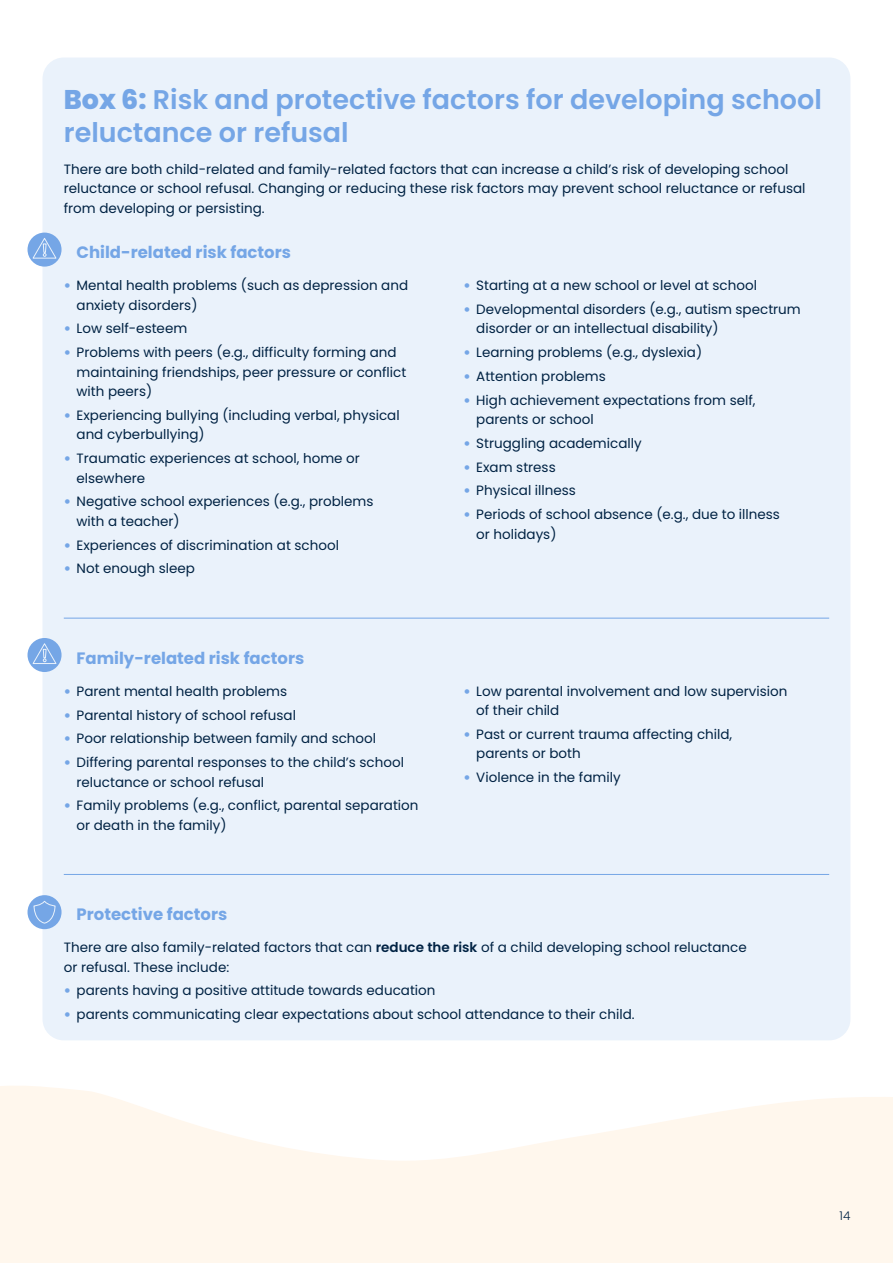
<style>
.page{position:relative;width:893px;height:1263px;background:#fff}
.page>*{position:absolute;margin:0;border:0;box-sizing:border-box;transform-origin:0 0}
.t1{font:600 27px/33px "Poppins";color:#75a6e6}
.t2{font:700 16.5px "Poppins";color:#75a6e6}
.t3{font:13.5px/19.5px "Poppins";color:#002243}
.t4{font:300 12px "Poppins";color:#002243}
.s1{font-weight:800}
.s2{font-weight:900;color:#75a6e6}
.s3{font-weight:600}
</style>
<div class="page">
<svg style="left:0;top:1086px;width:893px;height:177px;fill:#fff7ed"></svg>
<div style="left:43px;top:58px;width:807px;height:982px;background:#eaf2fb;border-radius:21px"></div>
<hr style="left:64px;top:618px;width:765px;height:1px;background:#75a6e6">
<hr style="left:64px;top:874px;width:765px;height:1px;background:#75a6e6">
<div style="left:28px;top:233px;width:34px;height:34px;background:#75a6e6;border-radius:50%"></div>
<svg style="left:32px;top:237px;width:25px;height:22px"></svg>
<div style="left:28px;top:638px;width:34px;height:34px;background:#75a6e6;border-radius:50%"></div>
<svg style="left:32px;top:643px;width:25px;height:21px"></svg>
<div style="left:28px;top:895px;width:34px;height:34px;background:#75a6e6;border-radius:50%"></div>
<svg style="left:33px;top:901px;width:23px;height:23px"></svg>
<h1 class="t1" style="left:64px;top:83px;width:759px"><span class="s1">Box 6:</span> Risk and protective factors for developing school reluctance or refusal</h1>
<p class="t3" style="left:64px;top:159px;width:743px">There are both child-related and family-related factors that can increase a child’s risk of developing school reluctance or school refusal. Changing or reducing these risk factors may prevent school reluctance or refusal from developing or persisting.</p>
<p class="t2" style="left:77px;top:243px;width:216px">Child-related risk factors</p>
<p class="t3" style="left:77px;top:276px;width:333px;text-indent:-13px"><span class="s2">•</span> Mental health problems (such as depression and anxiety disorders)</p>
<p class="t3" style="left:64px;top:319px;width:125px"><span class="s2">•</span> Low self-esteem</p>
<p class="t3" style="left:77px;top:343px;width:331px;text-indent:-13px"><span class="s2">•</span> Problems with peers (e.g., difficulty forming and maintaining friendships, peer pressure or conflict with peers)</p>
<p class="t3" style="left:77px;top:405px;width:325px;text-indent:-13px"><span class="s2">•</span> Experiencing bullying (including verbal, physical and cyberbullying)</p>
<p class="t3" style="left:77px;top:449px;width:285px;text-indent:-13px"><span class="s2">•</span> Traumatic experiences at school, home or elsewhere</p>
<p class="t3" style="left:77px;top:492px;width:299px;text-indent:-13px"><span class="s2">•</span> Negative school experiences (e.g., problems with a teacher)</p>
<p class="t3" style="left:64px;top:535px;width:277px"><span class="s2">•</span> Experiences of discrimination at school</p>
<p class="t3" style="left:64px;top:559px;width:133px"><span class="s2">•</span> Not enough sleep</p>
<p class="t3" style="left:463px;top:276px;width:295px"><span class="s2">•</span> Starting at a new school or level at school</p>
<p class="t3" style="left:476px;top:299px;width:326px;text-indent:-13px"><span class="s2">•</span> Developmental disorders (e.g., autism spectrum disorder or an intellectual disability)</p>
<p class="t3" style="left:463px;top:343px;width:240px"><span class="s2">•</span> Learning problems (e.g., dyslexia)</p>
<p class="t3" style="left:463px;top:366px;width:144px"><span class="s2">•</span> Attention problems</p>
<p class="t3" style="left:476px;top:390px;width:281px;text-indent:-13px"><span class="s2">•</span> High achievement expectations from self, parents or school</p>
<p class="t3" style="left:463px;top:433px;width:180px"><span class="s2">•</span> Struggling academically</p>
<p class="t3" style="left:463px;top:457px;width:94px"><span class="s2">•</span> Exam stress</p>
<p class="t3" style="left:463px;top:481px;width:114px"><span class="s2">•</span> Physical illness</p>
<p class="t3" style="left:476px;top:505px;width:305px;text-indent:-13px"><span class="s2">•</span> Periods of school absence (e.g., due to illness or holidays)</p>
<p class="t2" style="left:77px;top:648px;width:229px">Family-related risk factors</p>
<p class="t3" style="left:64px;top:681px;width:225px"><span class="s2">•</span> Parent mental health problems</p>
<p class="t3" style="left:64px;top:705px;width:234px"><span class="s2">•</span> Parental history of school refusal</p>
<p class="t3" style="left:64px;top:729px;width:314px"><span class="s2">•</span> Poor relationship between family and school</p>
<p class="t3" style="left:77px;top:753px;width:329px;text-indent:-13px"><span class="s2">•</span> Differing parental responses to the child’s school reluctance or school refusal</p>
<p class="t3" style="left:77px;top:796px;width:343px;text-indent:-13px"><span class="s2">•</span> Family problems (e.g., conflict, parental separation or death in the family)</p>
<p class="t3" style="left:476px;top:681px;width:313px;text-indent:-13px"><span class="s2">•</span> Low parental involvement and low supervision of their child</p>
<p class="t3" style="left:476px;top:724px;width:258px;text-indent:-13px"><span class="s2">•</span> Past or current trauma affecting child, parents or both</p>
<p class="t3" style="left:463px;top:768px;width:159px"><span class="s2">•</span> Violence in the family</p>
<p class="t2" style="left:77px;top:904px;width:152px">Protective factors</p>
<p class="t3" style="left:64px;top:938px;width:685px">There are also family-related factors that can <span class="s3">reduce the risk</span> of a child developing school reluctance or refusal. These include:</p>
<p class="t3" style="left:64px;top:981px;width:373px"><span class="s2">•</span> parents having a positive attitude towards education</p>
<p class="t3" style="left:64px;top:1005px;width:572px"><span class="s2">•</span> parents communicating clear expectations about school attendance to their child.</p>
<p class="t4" style="left:840px;top:1209px;width:12px">14</p>
</div>
